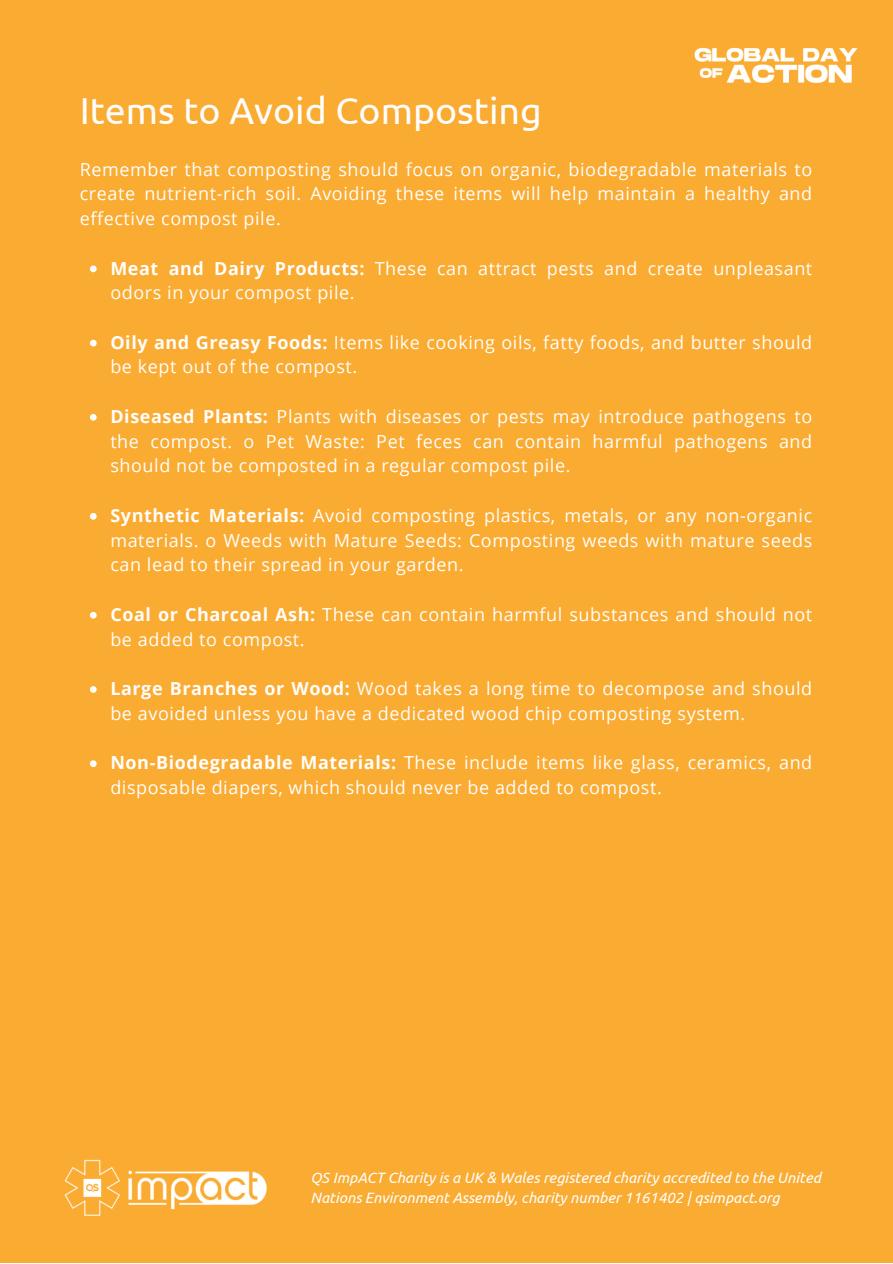
<style>
.page{position:relative;width:893px;height:1264px;background:#fff}
.page>*{position:absolute;margin:0;border:0;box-sizing:border-box;transform-origin:0 0}
.t1{font:37.5px "Ubuntu";color:#fffefd}
.t2{font:18px/24.8px "Open Sans";letter-spacing:.03em;color:#fffefd}
.t3{font:italic 15px/20.2px "Ubuntu";color:#fffefd}
.s1{font-weight:700}
</style>
<div class="page">
<div style="left:0;top:0;width:892px;height:1262px;background:#faab31"></div>
<svg style="left:90px;top:265px;width:7px;height:7px"></svg>
<svg style="left:90px;top:340px;width:7px;height:6px"></svg>
<svg style="left:90px;top:414px;width:7px;height:7px"></svg>
<svg style="left:90px;top:513px;width:7px;height:6px"></svg>
<svg style="left:90px;top:612px;width:7px;height:6px"></svg>
<svg style="left:90px;top:686px;width:7px;height:7px"></svg>
<svg style="left:90px;top:760px;width:7px;height:7px"></svg>
<img style="left:64px;top:1159px;width:203px;height:57px">
<img style="left:694px;top:47px;width:164px;height:36px">
<p class="t1" style="left:80px;top:89px;width:463px">Items to Avoid Composting</p>
<p class="t2" style="left:80px;top:156px;width:734px;text-align:justify">Remember that composting should focus on organic, biodegradable materials to create nutrient-rich soil. Avoiding these items will help maintain a healthy and effective compost pile.</p>
<p class="t2" style="left:110px;top:255px;width:703px"><span class="s1">Meat and Dairy Products:</span> These can attract pests and create unpleasant odors in your compost pile.</p>
<p class="t2" style="left:110px;top:329px;width:703px"><span class="s1">Oily and Greasy Foods:</span> Items like cooking oils, fatty foods, and butter should be kept out of the compost.</p>
<p class="t2" style="left:110px;top:403px;width:703px;text-align:justify"><span class="s1">Diseased Plants:</span> Plants with diseases or pests may introduce pathogens to the compost. o Pet Waste: Pet feces can contain harmful pathogens and should not be composted in a regular compost pile.</p>
<p class="t2" style="left:110px;top:502px;width:703px;text-align:justify"><span class="s1">Synthetic Materials:</span> Avoid composting plastics, metals, or any non-organic materials. o Weeds with Mature Seeds: Composting weeds with mature seeds can lead to their spread in your garden.</p>
<p class="t2" style="left:110px;top:601px;width:703px"><span class="s1">Coal or Charcoal Ash:</span> These can contain harmful substances and should not be added to compost.</p>
<p class="t2" style="left:110px;top:675px;width:703px"><span class="s1">Large Branches or Wood:</span> Wood takes a long time to decompose and should be avoided unless you have a dedicated wood chip composting system.</p>
<p class="t2" style="left:110px;top:750px;width:703px"><span class="s1">Non-Biodegradable Materials:</span> These include items like glass, ceramics, and disposable diapers, which should never be added to compost.</p>
<p class="t3" style="left:310px;top:1166px;width:512px">QS ImpACT Charity is a UK &amp; Wales registered charity accredited to the United<br>Nations Environment Assembly, charity number 1161402 | qsimpact.org</p>
</div>
